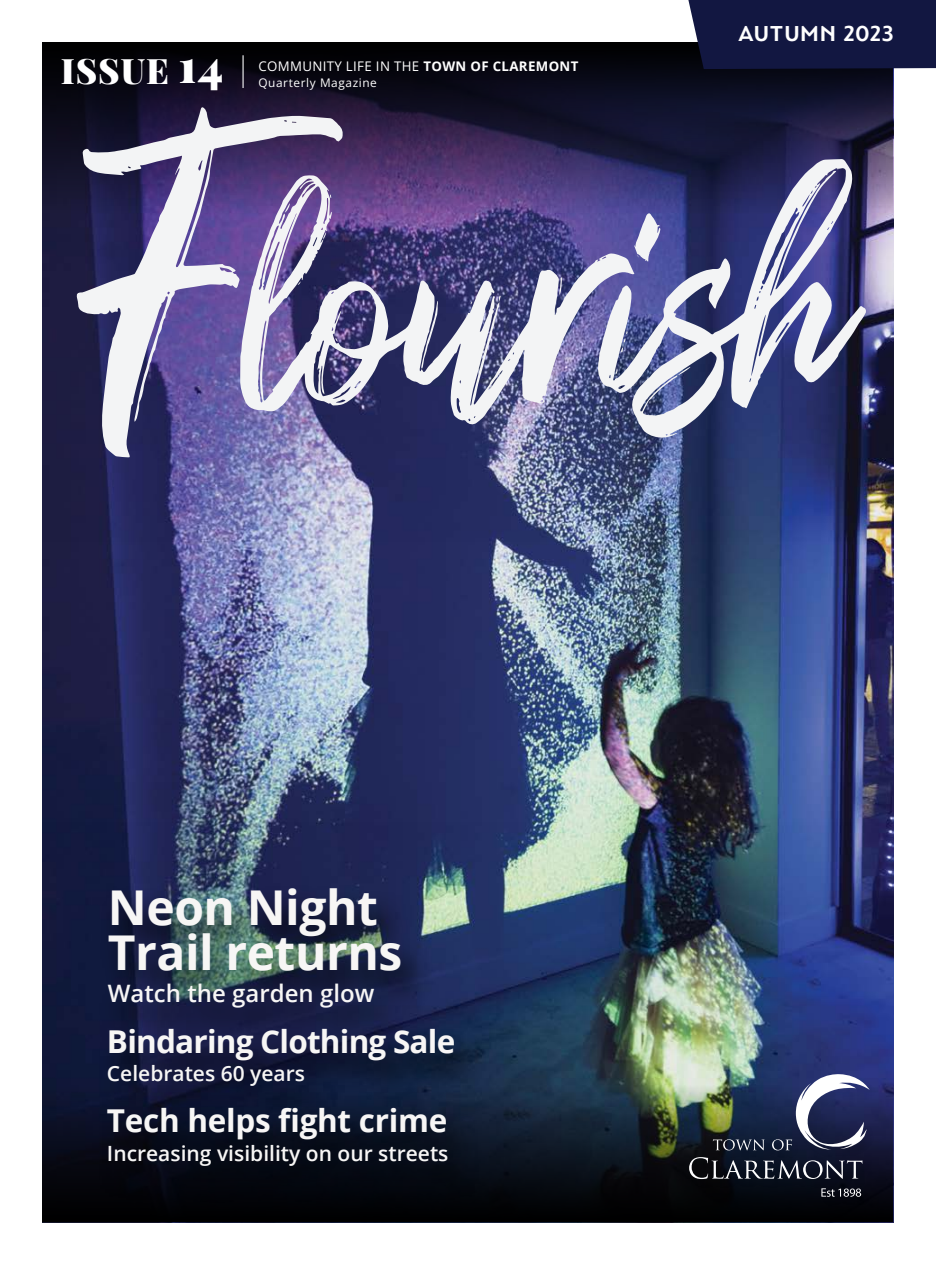
<style>
.page{position:relative;width:936px;height:1263px;background:#fff}
.page>*{position:absolute;margin:0;border:0;box-sizing:border-box;transform-origin:0 0}
.t1{font:700 48px/45px "Open Sans";letter-spacing:-.01em;color:#f7f6f5}
.t2{font:900 35.25px "Playfair Display";letter-spacing:.025em;color:#fff}
.t3{font:700 31.5px "Open Sans";letter-spacing:-.025em;color:#f7f6f5}
.t4{font:600 24px "Open Sans";color:#f7f6f5}
.t5{font:600 21px "Open Sans";color:#f7f6f5}
.t6{font:700 20.55px "Rosina";letter-spacing:.03em;color:#fff}
.t7{font:13.35px "Open Sans";letter-spacing:.025em;color:#fff}
.t8{font:11.85px "Open Sans";letter-spacing:.05em;color:#fff}
.s1{font-size:46.5px}
.s2{font-weight:700}
</style>
<div class="page">
<img style="left:43px;top:69px;width:850px;height:1153px">
<img style="left:42px;top:43px;width:850px;height:499px">
<svg style="left:343px;top:175px;width:254px;height:250px"></svg>
<svg style="left:597px;top:159px;width:269px;height:279px"></svg>
<svg style="left:421px;top:301px;width:17px;height:68px"></svg>
<svg style="left:559px;top:277px;width:3px;height:18px"></svg>
<svg style="left:615px;top:368px;width:2px;height:6px"></svg>
<svg style="left:621px;top:331px;width:6px;height:21px"></svg>
<svg style="left:678px;top:367px;width:12px;height:8px"></svg>
<svg style="left:633px;top:213px;width:27px;height:49px"></svg>
<svg style="left:76px;top:107px;width:267px;height:351px"></svg>
<svg style="left:131px;top:366px;width:2px;height:7px"></svg>
<img style="left:42px;top:823px;width:850px;height:399px">
<div style="left:687px;top:1073px;width:192px;height:134px;background:#000;opacity:.07"></div>
<svg style="left:689px;top:1157px;width:173px;height:22px;background:#393d49"></svg>
<svg style="left:712px;top:1139px;width:52px;height:11px"></svg>
<svg style="left:772px;top:1074px;width:97px;height:76px"></svg>
<svg style="left:821px;top:1188px;width:40px;height:9px"></svg>
<div style="left:688px;top:0;width:247px;height:69px;background:#121741"></div>
<div style="left:98px;top:883px;width:390px;height:322px;background:#000;opacity:.91"></div>
<hr style="left:242px;top:55px;width:1px;height:33px;background:#f4f5f6">
<h2 class="t2" style="left:61px;top:43px;width:164px">ISSUE <span class="s1">14</span></h2>
<p class="t7" style="left:258px;top:57px;width:321px">COMMUNITY LIFE IN THE <span class="s2">TOWN OF CLAREMONT</span></p>
<p class="t8" style="left:258px;top:75px;width:120px">Quarterly Magazine</p>
<p class="t6" style="left:738px;top:20px;width:157px">AUTUMN 2023</p>
<h1 class="t1" style="left:108px;top:884px;width:296px">Neon Night<br>Trail returns</h1>
<p class="t4" style="left:108px;top:977px;width:268px">Watch the garden glow</p>
<h3 class="t3" style="left:107px;top:1019px;width:350px">Bindaring Clothing Sale</h3>
<p class="t5" style="left:107px;top:1059px;width:199px">Celebrates 60 years</p>
<h3 class="t3" style="left:107px;top:1098px;width:342px">Tech helps fight crime</h3>
<p class="t5" style="left:107px;top:1139px;width:343px">Increasing visibility on our streets</p>
</div>
